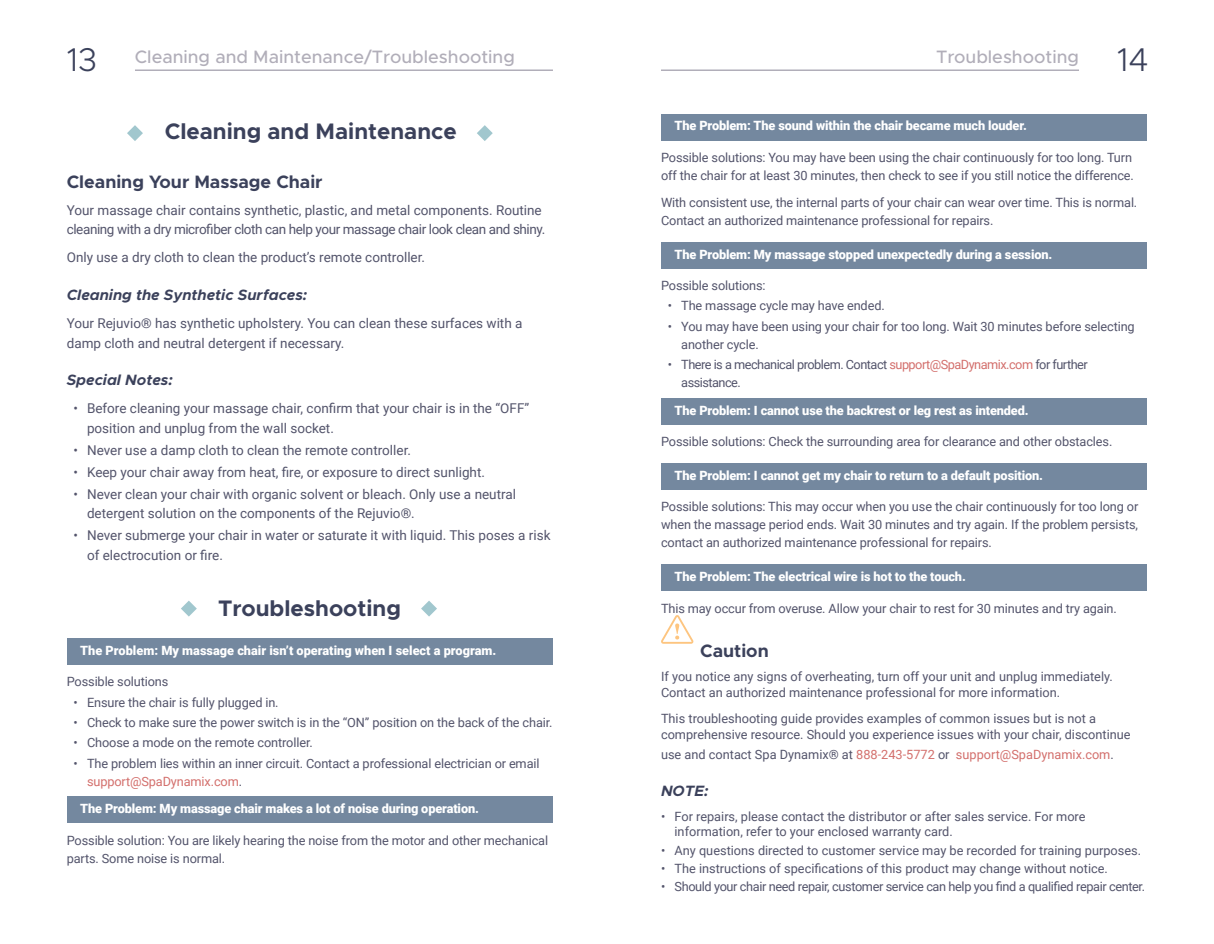
<style>
.page{position:relative;width:1214px;height:944px;background:#fff}
.page>*{position:absolute;margin:0;border:0;box-sizing:border-box;transform-origin:0 0}
.t1{font:300 33px "Metropolis";color:#3b415b}
.t2{font:700 22.5px "Metropolis";color:#3b415b}
.t3{font:500 18px "Metropolis";color:#b1aeb9}
.t4{font:700 18px "Metropolis";color:#3b415b}
.t5{font:italic 700 15px "Metropolis";color:#3b415b}
.t6{font:13.5px/19.5px "Roboto";color:#53546b}
.t7{font:13.5px/19.5px "Roboto";letter-spacing:-.02em;color:#53546b}
.t8{font:12.75px/18px "Roboto";letter-spacing:-.01em;color:#53546b}
.t9{font:900 12.75px "Roboto";letter-spacing:-.01em;color:#fff}
.t10{font:12.75px "Roboto";letter-spacing:-.03em;color:#53546b}
.t11{font:12.75px/18px "Roboto";letter-spacing:-.04em;color:#53546b}
.t12{font:12.75px "Roboto";color:#d36f6c}
.s1{color:#d36f6c}
.s2{color:#53546b}
</style>
<div class="page">
<svg style="left:477px;top:125px;width:16px;height:16px"></svg>
<svg style="left:127px;top:125px;width:16px;height:16px"></svg>
<svg style="left:181px;top:600px;width:16px;height:16px"></svg>
<svg style="left:421px;top:601px;width:16px;height:15px"></svg>
<div style="left:67px;top:638px;width:485px;height:26px;background:#74889f"></div>
<div style="left:67px;top:796px;width:485px;height:27px;background:#74889f"></div>
<div style="left:661px;top:114px;width:485px;height:26px;background:#74889f"></div>
<div style="left:661px;top:242px;width:485px;height:26px;background:#74889f"></div>
<div style="left:661px;top:398px;width:485px;height:26px;background:#74889f"></div>
<div style="left:661px;top:463px;width:485px;height:26px;background:#74889f"></div>
<div style="left:661px;top:564px;width:485px;height:27px;background:#74889f"></div>
<svg style="left:661px;top:615px;width:33px;height:28px"></svg>
<hr style="left:661px;top:69px;width:418px;height:2px;background:#b1aeb9">
<hr style="left:135px;top:69px;width:418px;height:2px;background:#b1aeb9">
<h1 class="t1" style="left:67px;top:39px;width:32px">13</h1>
<h1 class="t1" style="left:1117px;top:39px;width:33px">14</h1>
<h3 class="t3" style="left:135px;top:45px;width:381px">Cleaning and Maintenance/Troubleshooting</h3>
<h3 class="t3" style="left:936px;top:45px;width:144px">Troubleshooting</h3>
<h2 class="t2" style="left:165px;top:117px;width:294px">Cleaning and Maintenance</h2>
<h3 class="t4" style="left:67px;top:171px;width:257px">Cleaning Your Massage Chair</h3>
<p class="t7" style="left:67px;top:199px;width:480px">Your massage chair contains synthetic, plastic, and metal components. Routine cleaning with a dry microfiber cloth can help your massage chair look clean and shiny.</p>
<p class="t6" style="left:67px;top:247px;width:360px">Only use a dry cloth to clean the product’s remote controller.</p>
<p class="t5" style="left:67px;top:285px;width:242px">Cleaning the Synthetic Surfaces:</p>
<p class="t6" style="left:67px;top:313px;width:457px">Your Rejuvio® has synthetic upholstery. You can clean these surfaces with a damp cloth and neutral detergent if necessary.</p>
<p class="t5" style="left:67px;top:370px;width:107px">Special Notes:</p>
<p class="t6" style="left:87px;top:398px;width:444px;text-indent:-14px">• Before cleaning your massage chair, confirm that your chair is in the “OFF” position and unplug from the wall socket.</p>
<p class="t6" style="left:74px;top:440px;width:339px">• Never use a damp cloth to clean the remote controller.</p>
<p class="t6" style="left:74px;top:462px;width:413px">• Keep your chair away from heat, fire, or exposure to direct sunlight.</p>
<p class="t6" style="left:87px;top:483px;width:430px;text-indent:-14px">• Never clean your chair with organic solvent or bleach. Only use a neutral detergent solution on the components of the Rejuvio®.</p>
<p class="t6" style="left:87px;top:525px;width:465px;text-indent:-14px">• Never submerge your chair in water or saturate it with liquid. This poses a risk of electrocution or fire.</p>
<h2 class="t2" style="left:218px;top:594px;width:184px">Troubleshooting</h2>
<p class="t9" style="left:80px;top:641px;width:417px">The Problem: My massage chair isn’t operating when I select a program.</p>
<p class="t8" style="left:67px;top:672px;width:103px">Possible solutions</p>
<p class="t8" style="left:73px;top:692px;width:207px">• Ensure the chair is fully plugged in.</p>
<p class="t8" style="left:73px;top:713px;width:480px">• Check to make sure the power switch is in the “ON” position on the back of the chair.</p>
<p class="t8" style="left:73px;top:733px;width:241px">• Choose a mode on the remote controller.</p>
<p class="t8" style="left:87px;top:753px;width:454px;text-indent:-14px">• The problem lies within an inner circuit. Contact a professional electrician or email <span class="s1">support@SpaDynamix.com</span>.</p>
<p class="t9" style="left:80px;top:799px;width:400px">The Problem: My massage chair makes a lot of noise during operation.</p>
<p class="t8" style="left:67px;top:830px;width:483px">Possible solution: You are likely hearing the noise from the motor and other mechanical parts. Some noise is normal.</p>
<p class="t9" style="left:674px;top:117px;width:354px">The Problem: The sound within the chair became much louder.</p>
<p class="t8" style="left:661px;top:148px;width:474px">Possible solutions: You may have been using the chair continuously for too long. Turn off the chair for at least 30 minutes, then check to see if you still notice the difference.</p>
<p class="t8" style="left:661px;top:193px;width:478px">With consistent use, the internal parts of your chair can wear over time. This is normal.<br>Contact an authorized maintenance professional for repairs.</p>
<p class="t9" style="left:674px;top:245px;width:379px">The Problem: My massage stopped unexpectedly during a session.</p>
<p class="t8" style="left:661px;top:276px;width:106px">Possible solutions:</p>
<p class="t8" style="left:667px;top:296px;width:218px">• The massage cycle may have ended.</p>
<p class="t8" style="left:681px;top:317px;width:455px;text-indent:-14px">• You may have been using your chair for too long. Wait 30 minutes before selecting another cycle.</p>
<p class="t11" style="left:681px;top:355px;width:408px;text-indent:-14px">• There is a mechanical problem. Contact <span class="s1">support@SpaDynamix.com</span> for further assistance.</p>
<p class="t9" style="left:674px;top:401px;width:356px">The Problem: I cannot use the backrest or leg rest as intended.</p>
<p class="t8" style="left:661px;top:432px;width:453px">Possible solutions: Check the surrounding area for clearance and other obstacles.</p>
<p class="t9" style="left:674px;top:466px;width:370px">The Problem: I cannot get my chair to return to a default position.</p>
<p class="t8" style="left:661px;top:497px;width:479px;text-align:justify">Possible solutions: This may occur when you use the chair continuously for too long or when the massage period ends. Wait 30 minutes and try again. If the problem persists, contact an authorized maintenance professional for repairs.</p>
<p class="t9" style="left:674px;top:567px;width:293px">The Problem: The electrical wire is hot to the touch.</p>
<p class="t8" style="left:661px;top:598px;width:457px">This may occur from overuse. Allow your chair to rest for 30 minutes and try again.</p>
<h3 class="t4" style="left:700px;top:639px;width:70px">Caution</h3>
<p class="t8" style="left:661px;top:667px;width:453px;line-height:16.5px">If you notice any signs of overheating, turn off your unit and unplug immediately.<br>Contact an authorized maintenance professional for more information.</p>
<p class="t8" style="left:661px;top:709px;width:471px;line-height:16.5px">This troubleshooting guide provides examples of common issues but is not a comprehensive resource. Should you experience issues with your chair, discontinue</p>
<p class="t12" style="left:661px;top:745px;width:454px"><span class="s2">use and contact Spa Dynamix® at</span> 888-243-5772 <span class="s2">or</span> support@SpaDynamix.com<span class="s2">.</span></p>
<p class="t5" style="left:661px;top:781px;width:49px">NOTE:</p>
<p class="t8" style="left:674px;top:807px;width:412px;line-height:15.8px;text-indent:-14px">• For repairs, please contact the distributor or after sales service. For more information, refer to your enclosed warranty card.</p>
<p class="t8" style="left:661px;top:840px;width:481px">• Any questions directed to customer service may be recorded for training purposes.</p>
<p class="t8" style="left:661px;top:858px;width:448px">• The instructions of specifications of this product may change without notice.</p>
<p class="t10" style="left:661px;top:877px;width:485px">• Should your chair need repair, customer service can help you find a qualified repair center.</p>
</div>
